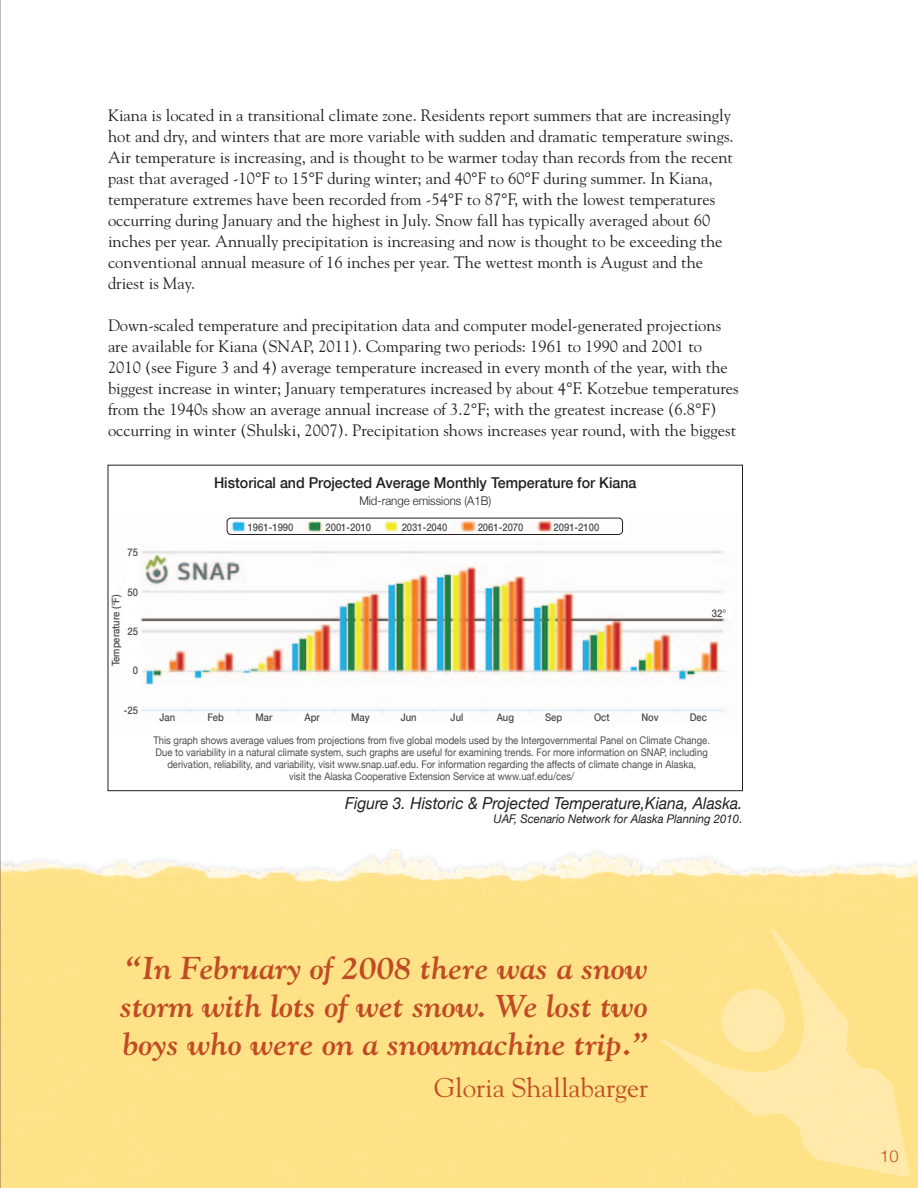
<style>
.page{position:relative;width:918px;height:1188px;background:#fff}
.page>*{position:absolute;margin:0;border:0;box-sizing:border-box;transform-origin:0 0}
.t1{font:italic 700 31.5px/37.8px "Goudy";color:#c04b24;text-align:justify}
.t2{font:27px "Goudy";color:#c04b24}
.t3{font:16.5px/21px "Goudy";color:#231f20}
.t4{font:italic 16.5px "Helvetica Neue";color:#231f20;scale:.95 1}
.t5{font:300 16.5px "Helvetica Neue";color:#c04b24}
.t6{font:500 15px "Helvetica Neue";color:#231f20;scale:.95 1}
.t7{font:italic 12px "Helvetica Neue";color:#231f20;scale:.95 1}
.t8{font:300 12px "Helvetica Neue";color:#231f20;scale:.95 1}
.t9{font:10.5px/11.7px "Helvetica Neue";color:#4b4c4d;text-align:center;scale:.9 1}
.t10{font:500 10.5px "Helvetica Neue";color:#4b4c4d;scale:.9 1}
</style>
<div class="page">
<img style="left:1px;top:850px;width:917px;height:338px">
<svg style="left:661px;top:928px;width:249px;height:249px;background:#ffe492"></svg>
<svg style="left:718px;top:986px;width:70px;height:69px;background:#ffe79e"></svg>
<img style="left:108px;top:512px;width:622px;height:223px">
<hr style="left:0;top:0;width:1px;height:1188px;background:#231f20">
<p class="t3" style="left:108px;top:104px;width:627px">Kiana is located in a transitional climate zone. Residents report summers that are increasingly hot and dry, and winters that are more variable with sudden and dramatic temperature swings.<br>Air temperature is increasing, and is thought to be warmer today than records from the recent past that averaged -10°F to 15°F during winter; and 40°F to 60°F during summer. In Kiana, temperature extremes have been recorded from -54°F to 87°F, with the lowest temperatures occurring during January and the highest in July. Snow fall has typically averaged about 60 inches per year. Annually precipitation is increasing and now is thought to be exceeding the conventional annual measure of 16 inches per year. The wettest month is August and the driest is May.</p>
<p class="t3" style="left:108px;top:314px;width:632px">Down-scaled temperature and precipitation data and computer model-generated projections are available for Kiana (SNAP, 2011). Comparing two periods: 1961 to 1990 and 2001 to 2010 (see Figure 3 and 4) average temperature increased in every month of the year, with the biggest increase in winter; January temperatures increased by about 4°F. Kotzebue temperatures from the 1940s show an average annual increase of 3.2°F; with the greatest increase (6.8°F) occurring in winter (Shulski, 2007). Precipitation shows increases year round, with the biggest</p>
<p class="t10" style="left:128px;top:546px;width:13px">75</p>
<p class="t10" style="left:128px;top:585px;width:13px">50</p>
<p class="t10" style="left:128px;top:625px;width:13px">25</p>
<p class="t10" style="left:133px;top:664px;width:7px">0</p>
<p class="t10" style="left:124px;top:704px;width:17px">-25</p>
<p class="t10" style="left:109px;top:666px;width:81px;rotate:-90deg">Temperature (°F)</p>
<p class="t6" style="left:214px;top:474px;width:446px">Historical and Projected Average Monthly Temperature for Kiana</p>
<p class="t8" style="left:359px;top:493px;width:140px">Mid-range emissions (A1B)</p>
<p class="t10" style="left:248px;top:521px;width:52px">1961-1990</p>
<p class="t10" style="left:326px;top:521px;width:52px">2001-2010</p>
<p class="t10" style="left:402px;top:521px;width:52px">2031-2040</p>
<p class="t10" style="left:478px;top:521px;width:52px">2061-2070</p>
<p class="t10" style="left:554px;top:521px;width:52px">2091-2100</p>
<p class="t10" style="left:712px;top:607px;width:17px">32°</p>
<p class="t10" style="left:207px;top:711px;width:20px">Feb</p>
<p class="t10" style="left:255px;top:711px;width:20px">Mar</p>
<p class="t10" style="left:305px;top:711px;width:19px">Apr</p>
<p class="t10" style="left:351px;top:711px;width:22px">May</p>
<p class="t10" style="left:401px;top:711px;width:19px">Jun</p>
<p class="t10" style="left:451px;top:711px;width:16px">Jul</p>
<p class="t10" style="left:497px;top:711px;width:21px">Aug</p>
<p class="t10" style="left:545px;top:711px;width:21px">Sep</p>
<p class="t10" style="left:594px;top:711px;width:19px">Oct</p>
<p class="t10" style="left:641px;top:711px;width:21px">Nov</p>
<p class="t10" style="left:690px;top:711px;width:21px">Dec</p>
<p class="t9" style="left:153px;top:735px;width:620px">This graph shows average values from projections from five global models used by the Intergovernmental Panel on Climate Change.<br>Due to variability in a natural climate system, such graphs are useful for examining trends. For more information on SNAP, including derivation, reliability, and variability, visit www.snap.uaf.edu. For information regarding the affects of climate change in Alaska,<br>visit the Alaska Cooperative Extension Service at www.uaf.edu/ces/</p>
<p class="t10" style="left:160px;top:711px;width:19px">Jan</p>
<p class="t4" style="left:345px;top:793px;width:420px">Figure 3. Historic &amp; Projected Temperature,Kiana, Alaska.</p>
<p class="t7" style="left:493px;top:812px;width:264px">UAF, Scenario Network for Alaska Planning 2010.</p>
<h1 class="t1" style="left:120px;top:949px;width:529px">“In February of 2008 there was a snow storm with lots of wet snow. We lost two boys who were on a snowmachine trip.”</h1>
<h2 class="t2" style="left:434px;top:1071px;width:215px">Gloria Shallabarger</h2>
<p class="t5" style="left:880px;top:1146px;width:20px">10</p>
</div>
